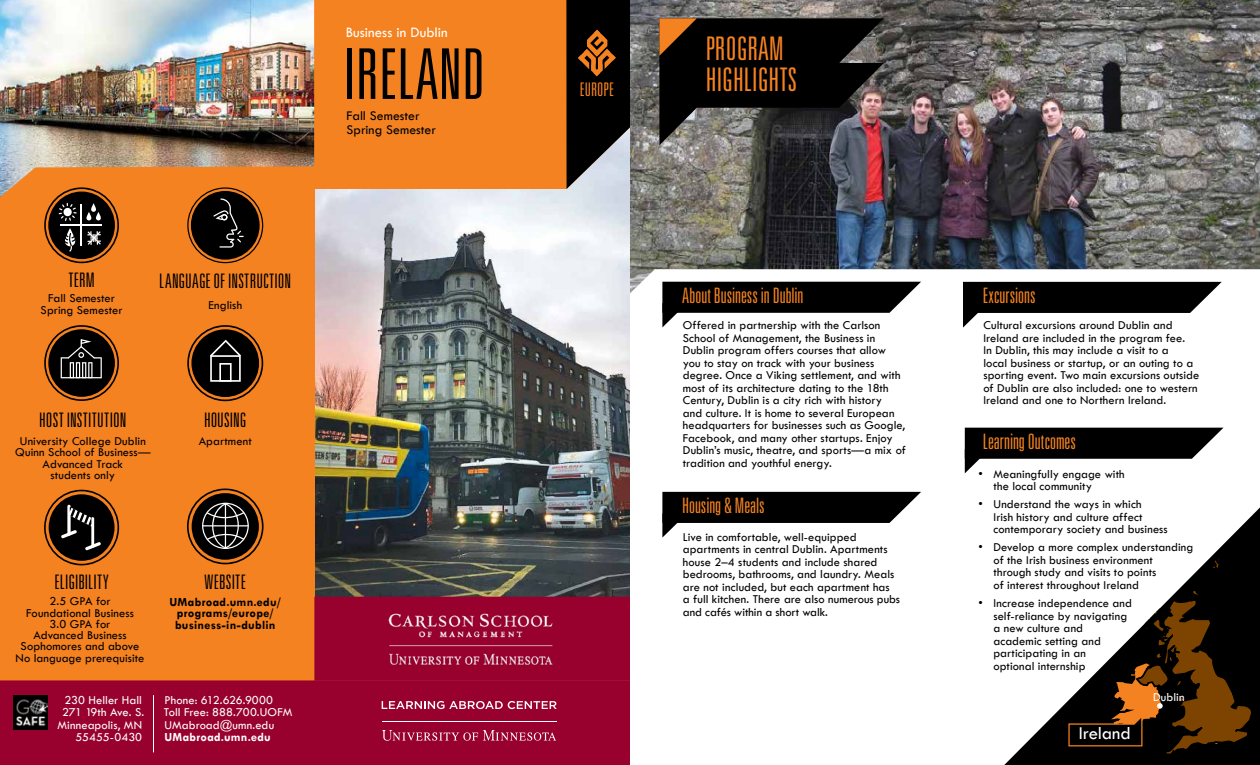
<style>
.page{position:relative;width:1260px;height:765px;background:#fff}
.page>*{position:absolute;margin:0;border:0;box-sizing:border-box;transform-origin:0 0}
.t1{font:300 ultra-condensed 70px "Univers";color:#000}
.t2{font:300 ultra-condensed 32.5px/31.2px "Univers";color:#f58220}
.t3{font:300 ultra-condensed 21.25px "Univers";color:#f58220}
.t4{font:300 ultra-condensed 20px "Univers";letter-spacing:.005em;color:#000}
.t5{font:18.75px "Tw Cen";letter-spacing:-.005em;color:#fff}
.t6{font:300 ultra-condensed 18.75px "Univers";color:#f58220}
.t7{font:15px "Tw Cen";letter-spacing:.005em;color:#fff}
.t8{font:13.75px/14.6px "Tw Cen";color:#000}
.t9{font:12.5px/12.5px "Tw Cen";letter-spacing:.01em;color:#000}
.t10{font:12.5px/12.5px "Tw Cen";color:#fff}
.t11{font:700 12.5px/11.2px "Tw Cen";letter-spacing:.02em;color:#000;text-align:center}
.t12{font:700 12.5px "Tw Cen";letter-spacing:.02em;color:#fff}
</style>
<div class="page">
<img style="left:630px;top:0;width:630px;height:293px">
<img style="left:314px;top:189px;width:316px;height:408px">
<svg style="left:662px;top:282px;width:259px;height:45px"></svg>
<svg style="left:965px;top:428px;width:258px;height:45px"></svg>
<svg style="left:662px;top:492px;width:259px;height:46px"></svg>
<svg style="left:963px;top:282px;width:259px;height:46px"></svg>
<div style="left:0;top:0;width:314px;height:764px;background:#f58220"></div>
<div style="left:0;top:680px;width:630px;height:85px;background:#98002e"></div>
<div style="left:314px;top:597px;width:316px;height:84px;background:#98002e"></div>
<img style="left:378px;top:606px;width:184px;height:69px">
<img style="left:0;top:0;width:314px;height:197px">
<div style="left:314px;top:0;width:252px;height:189px;background:#f58220"></div>
<div style="left:187px;top:187px;width:76px;height:76px;border:1px solid #000;border-radius:50%"></div>
<div style="left:192px;top:192px;width:67px;height:67px;background:#000;border-radius:50%"></div>
<div style="left:191px;top:191px;width:69px;height:69px;border:1px solid #000;border-radius:50%"></div>
<svg style="left:213px;top:198px;width:31px;height:50px"></svg>
<svg style="left:44px;top:187px;width:75px;height:76px"></svg>
<svg style="left:44px;top:325px;width:75px;height:76px"></svg>
<svg style="left:44px;top:490px;width:75px;height:75px"></svg>
<svg style="left:187px;top:489px;width:77px;height:75px"></svg>
<svg style="left:187px;top:325px;width:76px;height:76px"></svg>
<svg style="left:659px;top:18px;width:225px;height:127px;background:#292220"></svg>
<hr style="left:153px;top:695px;width:1px;height:57px;background:#fff">
<hr style="left:382px;top:721px;width:174px;height:1px;background:#fff">
<svg style="left:382px;top:730px;width:174px;height:11px;background:#ac3458"></svg>
<svg style="left:382px;top:701px;width:175px;height:8px"></svg>
<svg style="left:566px;top:0;width:64px;height:189px;background:#322b27"></svg>
<img style="left:13px;top:695px;width:34px;height:34px">
<svg style="left:1004px;top:507px;width:256px;height:258px"></svg>
<svg style="left:1206px;top:553px;width:18px;height:24px"></svg>
<svg style="left:1143px;top:520px;width:14px;height:24px"></svg>
<svg style="left:1068px;top:584px;width:186px;height:172px"></svg>
<h3 class="t4" style="left:68px;top:270px;width:28px">TERM</h3>
<h3 class="t4" style="left:159px;top:271px;width:133px">LANGUAGE OF INSTRUCTION</h3>
<p class="t9" style="left:41px;top:293px;width:83px;line-height:11.2px;text-align:center">Fall Semester<br>Spring Semester</p>
<p class="t9" style="left:208px;top:298px;width:35px">English</p>
<h3 class="t4" style="left:39px;top:409px;width:89px">HOST INSTITUTION</h3>
<h3 class="t4" style="left:204px;top:410px;width:44px">HOUSING</h3>
<p class="t9" style="left:20px;top:435px;width:128px">University College Dublin</p>
<p class="t9" style="left:199px;top:435px;width:55px">Apartment</p>
<p class="t9" style="left:15px;top:447px;width:137px;line-height:11.2px;text-align:center">Quinn School of Business—<br>Advanced Track<br>students only</p>
<h3 class="t4" style="left:55px;top:572px;width:56px">ELIGIBILITY</h3>
<h3 class="t4" style="left:205px;top:571px;width:43px">WEBSITE</h3>
<p class="t9" style="left:16px;top:596px;width:131px;line-height:11.2px;text-align:center">2.5 GPA for<br>Foundational Business<br>3.0 GPA for<br>Advanced Business<br>Sophomores and above<br>No language prerequisite</p>
<p class="t11" style="left:170px;top:596px;width:113px">UMabroad.umn.edu/ programs/europe/ business-in-dublin</p>
<p class="t10" style="left:57px;top:694px;width:88px;text-align:right">230 Heller Hall<br>271 19th Ave. S.<br>Minneapolis, MN<br>55455-0430</p>
<p class="t10" style="left:164px;top:694px;width:130px">Phone: 612.626.9000<br>Toll Free: 888.700.UOFM<br>UMabroad@umn.edu</p>
<p class="t12" style="left:165px;top:730px;width:108px">UMabroad.umn.edu</p>
<p class="t7" style="left:346px;top:23px;width:104px">Business in Dublin</p>
<h1 class="t1" style="left:344px;top:38px;width:143px">IRELAND</h1>
<p class="t8" style="left:347px;top:108px;width:91px">Fall Semester<br>Spring Semester</p>
<h3 class="t6" style="left:580px;top:80px;width:36px">EUROPE</h3>
<h2 class="t2" style="left:706px;top:32px;width:92px">PROGRAM<br>HIGHLIGHTS</h2>
<h3 class="t3" style="left:682px;top:285px;width:123px">About Business in Dublin</h3>
<p class="t9" style="left:683px;top:319px;width:225px">Offered in partnership with the Carlson School of Management, the Business in Dublin program offers courses that allow you to stay on track with your business degree. Once a Viking settlement, and with most of its architecture dating to the 18th Century, Dublin is a city rich with history<br>and culture. It is home to several European headquarters for businesses such as Google, Facebook, and many other startups. Enjoy Dublin’s music, theatre, and sports—a mix of tradition and youthful energy.</p>
<h3 class="t3" style="left:682px;top:495px;width:84px">Housing &amp; Meals</h3>
<p class="t9" style="left:683px;top:531px;width:219px">Live in comfortable, well-equipped apartments in central Dublin. Apartments house 2–4 students and include shared bedrooms, bathrooms, and laundry. Meals are not included, but each apartment has<br>a full kitchen. There are also numerous pubs and cafés within a short walk.</p>
<h3 class="t3" style="left:983px;top:284px;width:54px">Excursions</h3>
<p class="t9" style="left:983px;top:319px;width:217px">Cultural excursions around Dublin and Ireland are included in the program fee.<br>In Dublin, this may include a visit to a<br>local business or startup, or an outing to a sporting event. Two main excursions outside of Dublin are also included: one to western Ireland and one to Northern Ireland.</p>
<h3 class="t3" style="left:983px;top:431px;width:95px">Learning Outcomes</h3>
<p class="t9" style="left:994px;top:468px;width:133px;text-indent:-15px">• Meaningfully engage with the local community</p>
<p class="t9" style="left:994px;top:498px;width:176px;text-indent:-15px">• Understand the ways in which<br>Irish history and culture affect contemporary society and business</p>
<p class="t9" style="left:994px;top:541px;width:201px;text-indent:-15px">• Develop a more complex understanding of the Irish business environment through study and visits to points<br>of interest throughout Ireland</p>
<p class="t9" style="left:994px;top:597px;width:140px;text-indent:-15px">• Increase independence and self-reliance by navigating a new culture and academic setting and participating in an<br>optional internship</p>
<h3 class="t5" style="left:1079px;top:722px;width:54px">Ireland</h3>
<p class="t10" style="left:1153px;top:691px;width:33px">Dublin</p>
</div>
